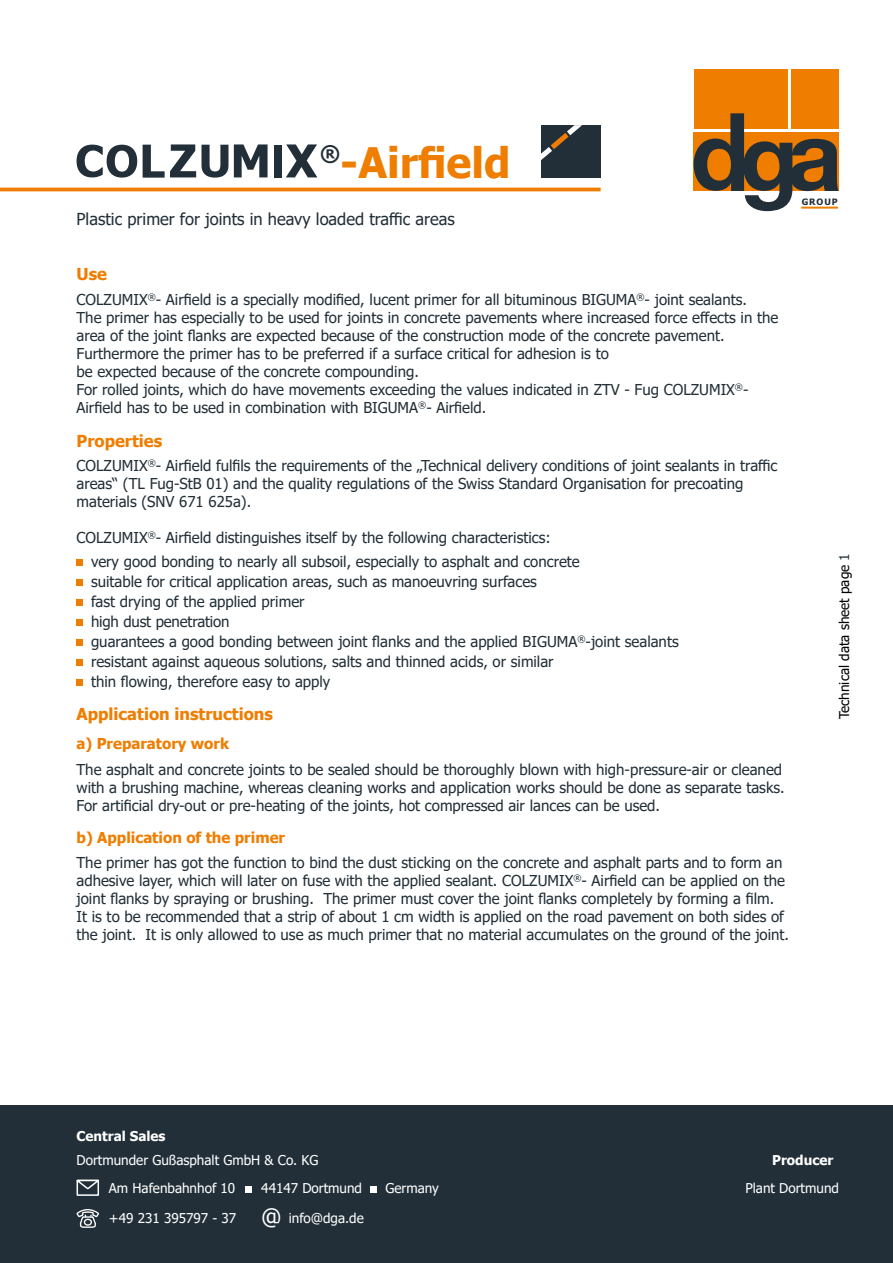
<style>
.page{position:relative;width:893px;height:1263px;background:#fff}
.page>*{position:absolute;margin:0;border:0;box-sizing:border-box;transform-origin:0 0}
.t1{font:700 42px "Tahoma";color:#ef7d00}
.t2{font:700 21.6px "Tahoma";color:#222f38}
.t3{font:16.5px "Tahoma";color:#222f38}
.t4{font:700 16.5px "Tahoma";color:#ef7d00}
.t5{font:15px/18px "Tahoma";color:#222f38}
.t6{font:700 15px "Tahoma";color:#ef7d00}
.t7{font:13.5px/28.2px "Tahoma";color:#fff}
.t8{font:13.5px "Tahoma";color:#000}
.t9{font:700 13.5px "Tahoma";color:#fff}
.t10{font:700 8.85px "Tahoma";letter-spacing:.1em;color:#222f38}
.s1{color:#222f38}
.s2{font-size:22.5px}
</style>
<div class="page">
<div style="left:694px;top:69px;width:93px;height:59px;background:#ef7d00"></div>
<div style="left:791px;top:69px;width:48px;height:59px;background:#ef7d00"></div>
<svg style="left:694px;top:113px;width:145px;height:98px"></svg>
<hr style="left:0;top:188px;width:601px;height:3px;background:#ef7d00">
<div style="left:541px;top:125px;width:60px;height:52px;background:#222f38"></div>
<svg style="left:541px;top:125px;width:41px;height:35px"></svg>
<svg style="left:234px;top:144px;width:34px;height:33px"></svg>
<svg style="left:77px;top:145px;width:60px;height:33px"></svg>
<svg style="left:143px;top:144px;width:85px;height:34px"></svg>
<div style="left:274px;top:145px;width:8px;height:33px;background:#222f38"></div>
<svg style="left:286px;top:144px;width:31px;height:33px"></svg>
<div style="left:77px;top:559px;width:6px;height:7px;background:#ef7d00"></div>
<div style="left:77px;top:579px;width:6px;height:7px;background:#ef7d00"></div>
<div style="left:77px;top:599px;width:6px;height:7px;background:#ef7d00"></div>
<div style="left:77px;top:619px;width:6px;height:7px;background:#ef7d00"></div>
<div style="left:77px;top:639px;width:6px;height:7px;background:#ef7d00"></div>
<div style="left:77px;top:659px;width:6px;height:7px;background:#ef7d00"></div>
<div style="left:77px;top:679px;width:6px;height:7px;background:#ef7d00"></div>
<div style="left:0;top:1105px;width:893px;height:158px;background:#222f38"></div>
<svg style="left:77px;top:1180px;width:22px;height:16px"></svg>
<div style="left:245px;top:1186px;width:6px;height:7px;background:#fff"></div>
<svg style="left:77px;top:1209px;width:22px;height:19px"></svg>
<div style="left:371px;top:1186px;width:6px;height:7px;background:#fff"></div>
<h2 class="t2" style="left:320px;top:139px;width:22px">®</h2>
<h1 class="t1" style="left:340px;top:133px;width:172px">-Airfield</h1>
<p class="t3" style="left:77px;top:208px;width:380px">Plastic primer for joints in heavy loaded traffic areas</p>
<p class="t4" style="left:77px;top:263px;width:32px">Use</p>
<p class="t5" style="left:77px;top:291px;width:703px">COLZUMIX<sup>®</sup>- Airfield is a specially modified, lucent primer for all bituminous BIGUMA<sup>®</sup>- joint sealants.<br>The primer has especially to be used for joints in concrete pavements where increased force effects in the area of the joint flanks are expected because of the construction mode of the concrete pavement.<br>Furthermore the primer has to be preferred if a surface critical for adhesion is to<br>be expected because of the concrete compounding.<br>For rolled joints, which do have movements exceeding the values indicated in ZTV - Fug COLZUMIX<sup>®</sup>- Airfield has to be used in combination with BIGUMA<sup>®</sup>- Airfield.</p>
<p class="t4" style="left:77px;top:429px;width:87px">Properties</p>
<p class="t5" style="left:77px;top:457px;width:702px">COLZUMIX<sup>®</sup>- Airfield fulfils the requirements of the „Technical delivery conditions of joint sealants in traffic areas“ (TL Fug-StB 01) and the quality regulations of the Swiss Standard Organisation for precoating materials (SNV 671 625a).</p>
<p class="t5" style="left:91px;top:526px;width:490px;line-height:24.2px;text-indent:-14px">COLZUMIX<sup>®</sup>- Airfield distinguishes itself by the following characteristics: very good bonding to nearly all subsoil, especially to asphalt and concrete</p>
<p class="t5" style="left:91px;top:572px;width:589px;line-height:20px">suitable for critical application areas, such as manoeuvring surfaces<br>fast drying of the applied primer<br>high dust penetration<br>guarantees a good bonding between joint flanks and the applied BIGUMA<sup>®</sup>-joint sealants resistant against aqueous solutions, salts and thinned acids, or similar<br>thin flowing, therefore easy to apply</p>
<p class="t4" style="left:77px;top:703px;width:198px">Application instructions</p>
<p class="t6" style="left:77px;top:733px;width:154px">a) Preparatory work</p>
<p class="t5" style="left:77px;top:761px;width:710px">The asphalt and concrete joints to be sealed should be thoroughly blown with high-pressure-air or cleaned with a brushing machine, whereas cleaning works and application works should be done as separate tasks.<br>For artificial dry-out or pre-heating of the joints, hot compressed air lances can be used.</p>
<p class="t6" style="left:77px;top:827px;width:210px">b) Application of the primer</p>
<p class="t5" style="left:77px;top:854px;width:714px">The primer has got the function to bind the dust sticking on the concrete and asphalt parts and to form an adhesive layer, which will later on fuse with the applied sealant. COLZUMIX<sup>®</sup>- Airfield can be applied on the joint flanks by spraying or brushing. The primer must cover the joint flanks completely by forming a film.<br>It is to be recommended that a strip of about 1 cm width is applied on the road pavement on both sides of the joint. It is only allowed to use as much primer that no material accumulates on the ground of the joint.</p>
<p class="t10" style="left:802px;top:196px;width:37px">GROUP</p>
<p class="t8" style="left:835px;top:719px;width:168px;rotate:-90deg">Technical data sheet page <span class="s1">1</span></p>
<p class="t9" style="left:77px;top:1127px;width:90px">Central Sales</p>
<p class="t7" style="left:109px;top:1146px;width:211px;text-indent:-32px">Dortmunder Gußasphalt GmbH &amp; Co. KG<br>Am Hafenbahnhof 10</p>
<p class="t7" style="left:261px;top:1175px;width:102px">44147 Dortmund</p>
<p class="t7" style="left:109px;top:1205px;width:256px">+49 231 395797 - 37 <span class="s2">@</span> info@dga.de</p>
<p class="t9" style="left:772px;top:1150px;width:63px">Producer</p>
<p class="t7" style="left:385px;top:1175px;width:55px">Germany</p>
<p class="t7" style="left:745px;top:1175px;width:95px">Plant Dortmund</p>
</div>
